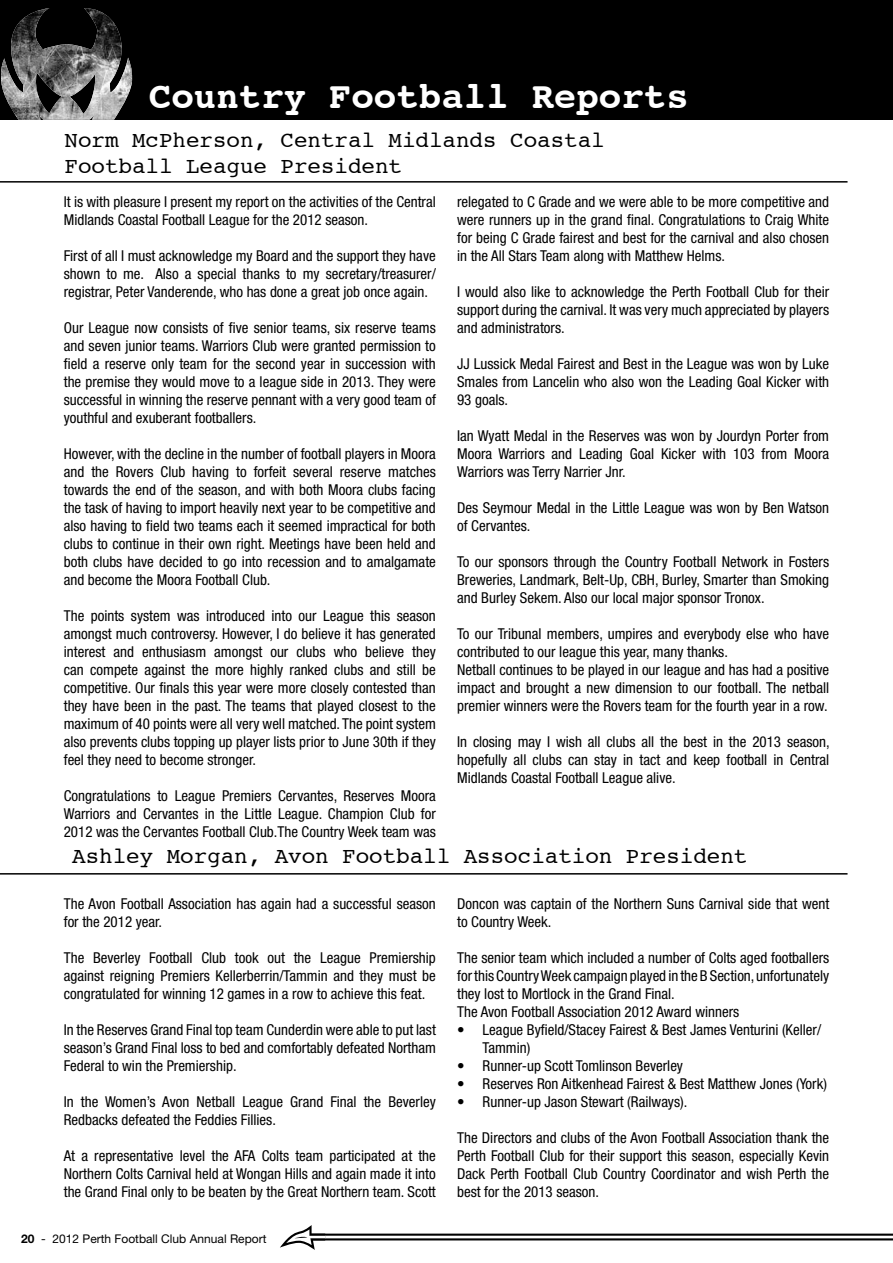
<style>
.page{position:relative;width:893px;height:1263px;background:#fff}
.page>*{position:absolute;margin:0;border:0;box-sizing:border-box;transform-origin:0 0}
.t1{font:700 37.5px "Courier";color:#fff}
.t2{font:22.5px/25.5px "Courier";color:#000}
.t3{font:condensed 15px/18px "Helvetica Neue";color:#000;text-align:justify}
.t4{font:12px "Helvetica Neue";color:#000}
.s1{font-weight:700}
</style>
<div class="page">
<div style="left:0;top:0;width:893px;height:120px;background:#000"></div>
<img style="left:1px;top:8px;width:131px;height:112px">
<svg style="left:280px;top:1225px;width:613px;height:25px"></svg>
<hr style="left:0;top:873px;width:847px;height:1px;background:#000">
<hr style="left:0;top:181px;width:847px;height:2px;background:#000">
<h1 class="t1" style="left:149px;top:66px;width:542px">Country Football Reports</h1>
<h2 class="t2" style="left:65px;top:127px;width:542px">Norm McPherson, Central Midlands Coastal<br>Football League President</h2>
<p class="t3" style="left:64px;top:192px;width:373px">It is with pleasure I present my report on the activities of the Central<br>Midlands Coastal Football League for the 2012 season.</p>
<p class="t3" style="left:64px;top:246px;width:374px">First of all I must acknowledge my Board and the support they have shown to me. Also a special thanks to my secretary/treasurer/ registrar, Peter Vanderende, who has done a great job once again.</p>
<p class="t3" style="left:64px;top:318px;width:374px">Our League now consists of five senior teams, six reserve teams and seven junior teams. Warriors Club were granted permission to field a reserve only team for the second year in succession with the premise they would move to a league side in 2013. They were successful in winning the reserve pennant with a very good team of youthful and exuberant footballers.</p>
<p class="t3" style="left:64px;top:444px;width:374px">However, with the decline in the number of football players in Moora and the Rovers Club having to forfeit several reserve matches towards the end of the season, and with both Moora clubs facing the task of having to import heavily next year to be competitive and also having to field two teams each it seemed impractical for both clubs to continue in their own right. Meetings have been held and both clubs have decided to go into recession and to amalgamate and become the Moora Football Club.</p>
<p class="t3" style="left:64px;top:606px;width:374px">The points system was introduced into our League this season amongst much controversy. However, I do believe it has generated interest and enthusiasm amongst our clubs who believe they can compete against the more highly ranked clubs and still be competitive. Our finals this year were more closely contested than they have been in the past. The teams that played closest to the maximum of 40 points were all very well matched. The point system also prevents clubs topping up player lists prior to June 30th if they feel they need to become stronger.</p>
<p class="t3" style="left:64px;top:786px;width:374px">Congratulations to League Premiers Cervantes, Reserves Moora Warriors and Cervantes in the Little League. Champion Club for 2012 was the Cervantes Football Club.The Country Week team was</p>
<p class="t3" style="left:457px;top:192px;width:374px">relegated to C Grade and we were able to be more competitive and were runners up in the grand final. Congratulations to Craig White for being C Grade fairest and best for the carnival and also chosen in the All Stars Team along with Matthew Helms.</p>
<p class="t3" style="left:457px;top:282px;width:374px">I would also like to acknowledge the Perth Football Club for their support during the carnival. It was very much appreciated by players and administrators.</p>
<p class="t3" style="left:457px;top:354px;width:374px">JJ Lussick Medal Fairest and Best in the League was won by Luke Smales from Lancelin who also won the Leading Goal Kicker with 93 goals.</p>
<p class="t3" style="left:457px;top:426px;width:374px">Ian Wyatt Medal in the Reserves was won by Jourdyn Porter from Moora Warriors and Leading Goal Kicker with 103 from Moora Warriors was Terry Narrier Jnr.</p>
<p class="t3" style="left:457px;top:498px;width:374px">Des Seymour Medal in the Little League was won by Ben Watson of Cervantes.</p>
<p class="t3" style="left:457px;top:552px;width:374px">To our sponsors through the Country Football Network in Fosters Breweries, Landmark, Belt-Up, CBH, Burley, Smarter than Smoking and Burley Sekem. Also our local major sponsor Tronox.</p>
<p class="t3" style="left:457px;top:624px;width:374px;text-align:left">To our Tribunal members, umpires and everybody else who have contributed to our league this year, many thanks.<br>Netball continues to be played in our league and has had a positive impact and brought a new dimension to our football. The netball premier winners were the Rovers team for the fourth year in a row.</p>
<p class="t3" style="left:457px;top:732px;width:374px">In closing may I wish all clubs all the best in the 2013 season, hopefully all clubs can stay in tact and keep football in Central Midlands Coastal Football League alive.</p>
<h2 class="t2" style="left:72px;top:842px;width:677px">Ashley Morgan, Avon Football Association President</h2>
<p class="t3" style="left:64px;top:894px;width:374px">The Avon Football Association has again had a successful season for the 2012 year.</p>
<p class="t3" style="left:64px;top:948px;width:374px">The Beverley Football Club took out the League Premiership against reigning Premiers Kellerberrin/Tammin and they must be congratulated for winning 12 games in a row to achieve this feat.</p>
<p class="t3" style="left:64px;top:1020px;width:374px">In the Reserves Grand Final top team Cunderdin were able to put last season’s Grand Final loss to bed and comfortably defeated Northam Federal to win the Premiership.</p>
<p class="t3" style="left:64px;top:1092px;width:374px">In the Women’s Avon Netball League Grand Final the Beverley<br>Redbacks defeated the Feddies Fillies.</p>
<p class="t3" style="left:64px;top:1146px;width:374px">At a representative level the AFA Colts team participated at the Northern Colts Carnival held at Wongan Hills and again made it into the Grand Final only to be beaten by the Great Northern team. Scott</p>
<p class="t3" style="left:457px;top:894px;width:374px">Doncon was captain of the Northern Suns Carnival side that went to Country Week.</p>
<p class="t3" style="left:457px;top:948px;width:374px;text-align:left">The senior team which included a number of Colts aged footballers for this Country Week campaign played in the B Section, unfortunately they lost to Mortlock in the Grand Final.<br>The Avon Football Association 2012 Award winners</p>
<p class="t3" style="left:483px;top:1020px;width:340px;text-indent:-26px">• League Byfield/Stacey Fairest &amp; Best James Venturini (Keller/<br>Tammin)</p>
<p class="t3" style="left:457px;top:1056px;width:227px">• Runner-up Scott Tomlinson Beverley</p>
<p class="t3" style="left:457px;top:1074px;width:371px">• Reserves Ron Aitkenhead Fairest &amp; Best Matthew Jones (York)</p>
<p class="t3" style="left:457px;top:1092px;width:232px">• Runner-up Jason Stewart (Railways).</p>
<p class="t3" style="left:457px;top:1128px;width:374px">The Directors and clubs of the Avon Football Association thank the Perth Football Club for their support this season, especially Kevin Dack Perth Football Club Country Coordinator and wish Perth the best for the 2013 season.</p>
<p class="t4" style="left:21px;top:1231px;width:247px"><span class="s1">20</span> - 2012 Perth Football Club Annual Report</p>
</div>
